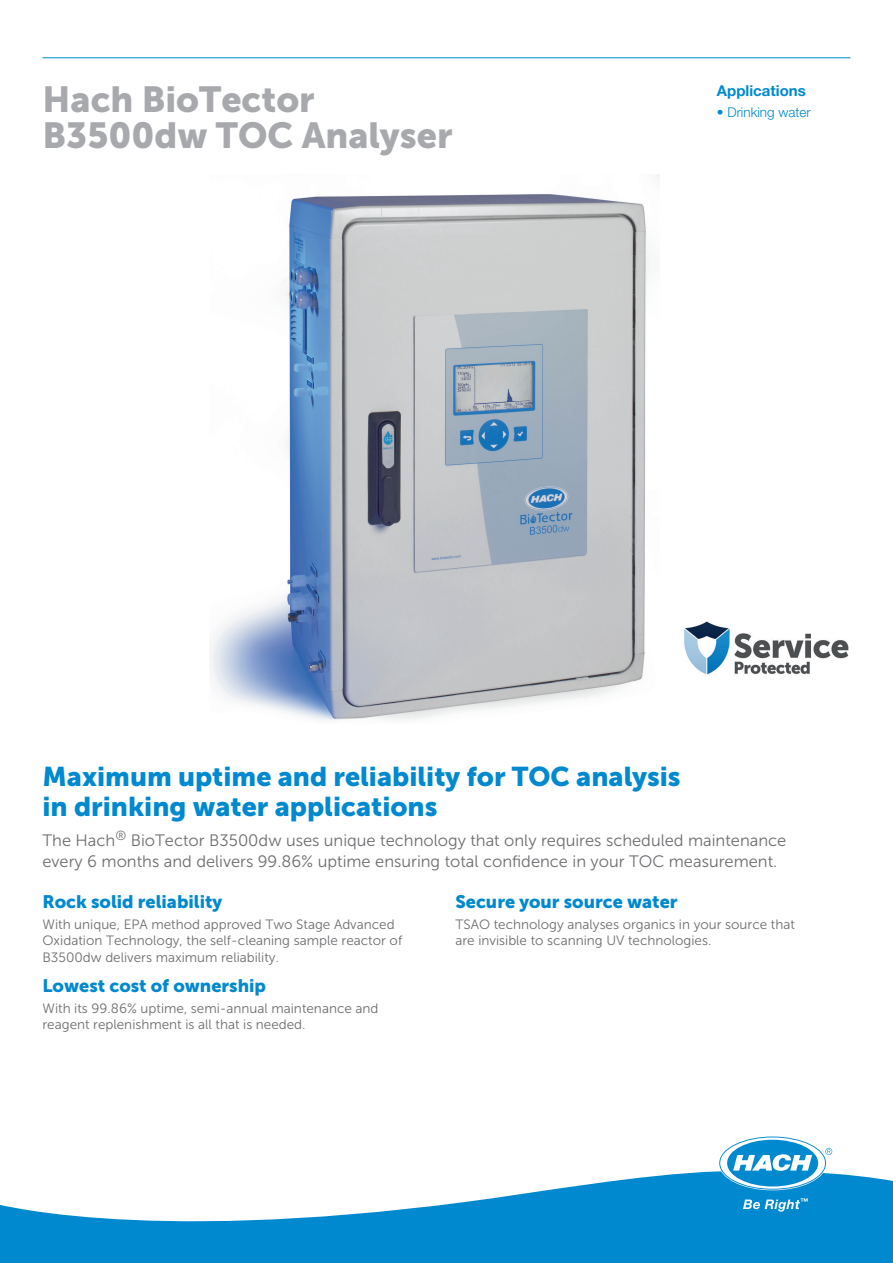
<style>
.page{position:relative;width:893px;height:1263px;background:#fff}
.page>*{position:absolute;margin:0;border:0;box-sizing:border-box;transform-origin:0 0}
.Head_1{font:36px/36px "Museo Sans 900";color:#a8a9ad}
.Head_2_USP{font:27px/30px "Museo Sans 900";color:#0089cf}
.Head_2{font:18px "Museo Sans 900";color:#0089cf}
.Text_1_USP{font:16.5px/21px "Museo Sans 300";color:#6c6d70}
.Head_3{font:700 15px "Helvetica Neue LTW1 G";color:#0089cf}
.Text_1_Gray{font:13.5px/16.5px "Museo Sans 300";color:#6c6d70}
.Text_1_Color{font:300 13.5px "Helvetica Neue LTW1 G";color:#0089cf}
</style>
<div class="page">
<hr style="left:43px;top:57px;width:807px;height:1px;background:#0089cf">
<svg style="left:0;top:1167px;width:893px;height:96px;fill:#0089cf"></svg>
<svg style="left:720px;top:1137px;width:112px;height:52px"></svg>
<svg style="left:743px;top:1198px;width:65px;height:13px"></svg>
<img style="left:211px;top:174px;width:448px;height:546px">
<img style="left:684px;top:621px;width:165px;height:54px">
<p class="Head_1" style="left:43px;top:81px;width:412px">Hach BioTector<br>B3500dw TOC Analyser</p>
<p class="Head_3" style="left:717px;top:81px;width:90px">Applications</p>
<p class="Text_1_Color" style="left:717px;top:104px;width:95px">• Drinking water</p>
<p class="Head_2_USP" style="left:43px;top:761px;width:640px">Maximum uptime and reliability for TOC analysis in drinking water applications</p>
<p class="Text_1_USP" style="left:43px;top:830px;width:745px">The Hach<sup>®</sup> BioTector B3500dw uses unique technology that only requires scheduled maintenance every 6 months and delivers 99.86% uptime ensuring total confidence in your TOC measurement.</p>
<p class="Head_2" style="left:43px;top:891px;width:181px">Rock solid reliability</p>
<p class="Text_1_Gray" style="left:43px;top:916px;width:361px">With unique, EPA method approved Two Stage Advanced<br>Oxidation Technology, the self-cleaning sample reactor of<br>B3500dw delivers maximum reliability.</p>
<p class="Head_2" style="left:43px;top:975px;width:225px">Lowest cost of ownership</p>
<p class="Text_1_Gray" style="left:43px;top:1000px;width:337px">With its 99.86% uptime, semi-annual maintenance and reagent replenishment is all that is needed.</p>
<p class="Head_2" style="left:455px;top:891px;width:224px">Secure your source water</p>
<p class="Text_1_Gray" style="left:455px;top:916px;width:341px">TSAO technology analyses organics in your source that are invisible to scanning UV technologies.</p>
</div>
